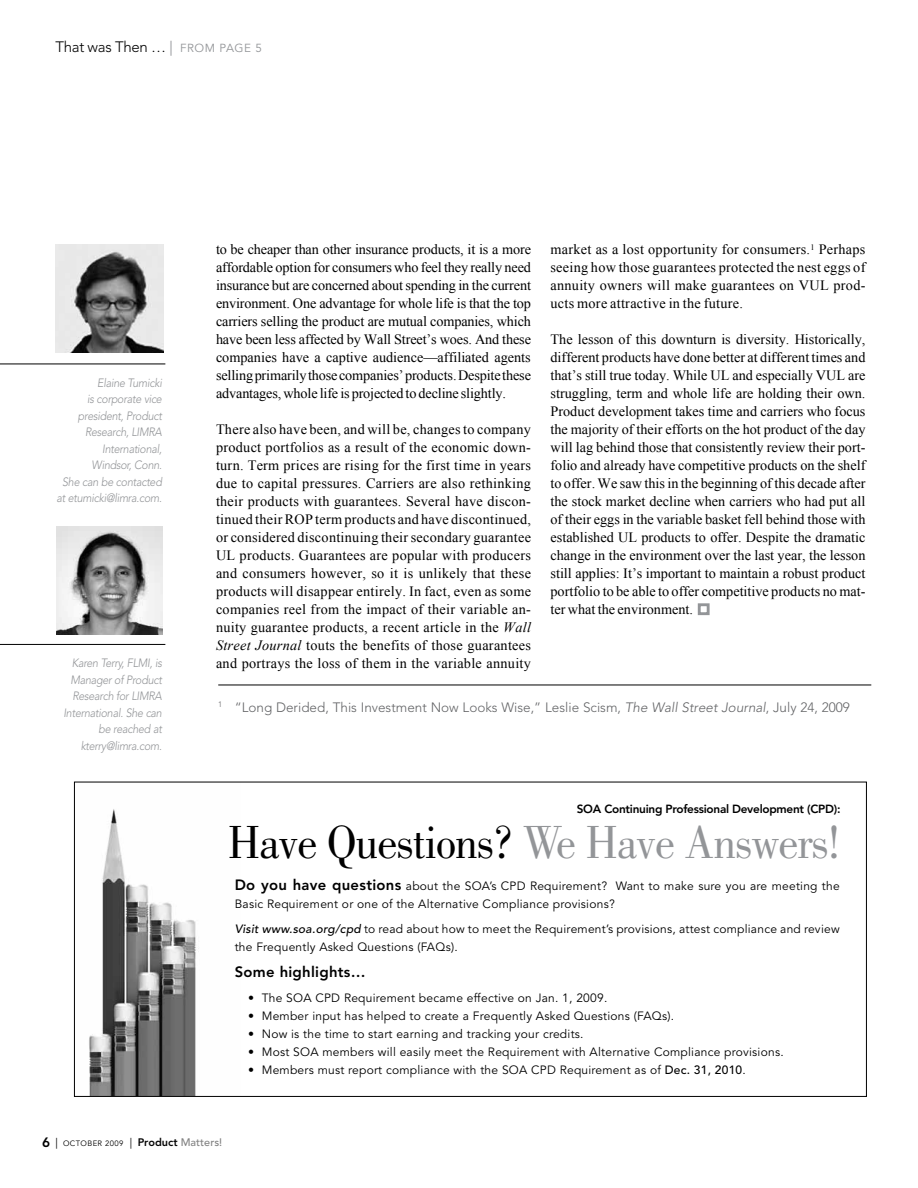
<style>
.page{position:relative;width:918px;height:1188px;background:#fff}
.page>*{position:absolute;margin:0;border:0;box-sizing:border-box;transform-origin:0 0}
.t1{font:48px "Bodoni";letter-spacing:-.02em;color:#000;scale:.94 1}
.t2{font:300 15px "Avenir";letter-spacing:-.02em;color:#000}
.t3{font:800 14.85px "Avenir";letter-spacing:.02em;color:#000}
.t4{font:14.25px/18px "Times New Roman";letter-spacing:.01em;color:#000;text-align:justify}
.t5{font:300 13.5px "Avenir";color:#636466}
.t6{font:12px/18px "Avenir";letter-spacing:.02em;color:#000}
.t7{font:italic 300 12px/16.5px "Avenir";letter-spacing:-.025em;color:#939598;text-align:right;scale:.9 1}
.t8{font:800 11.85px "Avenir";letter-spacing:-.02em;color:#000}
.t9{font:7.8px "Avenir";letter-spacing:.05em;color:#000}
.s1{font-weight:400;color:#939598}
.s2{font-weight:400;font-size:11.7px;color:#939598}
.s3{font-style:italic}
.s4{color:#939598}
.s5{font-weight:800;font-size:14.85px}
.s6{font-weight:500;font-style:italic}
.s7{font-weight:500}
.s8{font-weight:800;font-size:13.5px}
.s9{font-size:10.8px}
.s10{font-weight:800;font-size:10.8px;color:#050505}
.s11{font-weight:500;font-size:10.8px;color:#828282}
</style>
<div class="page">
<svg style="left:697px;top:603px;width:13px;height:13px"></svg>
<hr style="left:218px;top:685px;width:653px;height:1px;background:#000">
<img style="left:89px;top:809px;width:110px;height:286px">
<img style="left:55px;top:245px;width:108px;height:107px">
<hr style="left:0;top:364px;width:165px;height:1px;background:#000">
<img style="left:56px;top:527px;width:107px;height:107px">
<hr style="left:0;top:644px;width:165px;height:1px;background:#000">
<p class="t2" style="left:56px;top:38px;width:208px">That was Then … <span class="s1">|</span> <span class="s2">from page 5</span></p>
<p class="t7" style="left:56px;top:374px;width:119px">Elaine Tumicki<br>is corporate vice president, Product<br>Research, LIMRA<br>International,<br>Windsor, Conn.<br>She can be contacted at etumicki@limra.com.</p>
<p class="t7" style="left:63px;top:655px;width:111px">Karen Terry, FLMI, is<br>Manager of Product<br>Research for LIMRA<br>International. She can be reached at kterry@limra.com.</p>
<p class="t4" style="left:216px;top:240px;width:317px">to be cheaper than other insurance products, it is a more affordable option for consumers who feel they really need insurance but are concerned about spending in the current environment. One advantage for whole life is that the top carriers selling the product are mutual companies, which have been less affected by Wall Street’s woes. And these companies have a captive audience—affiliated agents selling primarily those companies’ products. Despite these advantages, whole life is projected to decline slightly.</p>
<p class="t4" style="left:216px;top:420px;width:317px">There also have been, and will be, changes to company product portfolios as a result of the economic down&shy;turn. Term prices are rising for the first time in years due to capital pressures. Carriers are also rethinking their products with guarantees. Several have discon&shy;tinued their ROP term products and have discontinued, or considered discontinuing their secondary guarantee UL products. Guarantees are popular with producers and consumers however, so it is unlikely that these products will disappear entirely. In fact, even as some companies reel from the impact of their variable an&shy;nuity guarantee products, a recent article in the <span class="s3">Wall Street Journal</span> touts the benefits of those guarantees and portrays the loss of them in the variable annuity</p>
<p class="t4" style="left:551px;top:240px;width:316px">market as a lost opportunity for consumers.<sup>1</sup> Perhaps seeing how those guarantees protected the nest eggs of annuity owners will make guarantees on VUL prod&shy;ucts more attractive in the future.</p>
<p class="t4" style="left:551px;top:330px;width:317px">The lesson of this downturn is diversity. Historically, different products have done better at different times and that’s still true today. While UL and especially VUL are struggling, term and whole life are holding their own.<br>Product development takes time and carriers who focus the majority of their efforts on the hot product of the day will lag behind those that consistently review their port&shy;folio and already have competitive products on the shelf to offer. We saw this in the beginning of this decade after the stock market decline when carriers who had put all of their eggs in the variable basket fell behind those with established UL products to offer. Despite the dramatic change in the environment over the last year, the lesson still applies: It’s important to maintain a robust product portfolio to be able to offer competitive products no mat&shy;ter what the environment.</p>
<p class="t5" style="left:218px;top:699px;width:633px"><sup>1</sup> “Long Derided, This Investment Now Looks Wise,” Leslie Scism, <span class="s3">The Wall Street Journal</span>, July 24, 2009</p>
<p class="t8" style="left:577px;top:802px;width:265px">SOA Continuing Professional Development (CPD):</p>
<h1 class="t1" style="left:228px;top:815px;width:653px">Have Questions? <span class="s4">We Have Answers!</span></h1>
<p class="t6" style="left:235px;top:877px;width:607px"><span class="s5">Do you have questions</span> about the SOA’s CPD Requirement? Want to make sure you are meeting the<br>Basic Requirement or one of the Alternative Compliance provisions?</p>
<p class="t6" style="left:235px;top:920px;width:606px"><span class="s6">Visit www.soa.org/cpd</span> to read about how to meet the Requirement’s provisions, attest compliance and review the Frequently Asked Questions (FAQs).</p>
<p class="t3" style="left:235px;top:963px;width:132px">Some highlights…</p>
<p class="t6" style="left:248px;top:989px;width:361px">• The SOA CPD Requirement became effective on Jan. 1, 2009.</p>
<p class="t6" style="left:248px;top:1007px;width:427px">• Member input has helped to create a Frequently Asked Questions (FAQs).</p>
<p class="t6" style="left:248px;top:1025px;width:337px">• Now is the time to start earning and tracking your credits.</p>
<p class="t6" style="left:248px;top:1043px;width:537px">• Most SOA members will easily meet the Requirement with Alternative Compliance provisions.</p>
<p class="t6" style="left:248px;top:1061px;width:499px">• Members must report compliance with the SOA CPD Requirement as of <span class="s7">Dec. 31, 2010</span>.</p>
<p class="t9" style="left:42px;top:1138px;width:182px"><span class="s8">6</span> <span class="s9">|</span> October 2009 <span class="s9">|</span> <span class="s10">Product</span> <span class="s11">Matters!</span></p>
</div>
